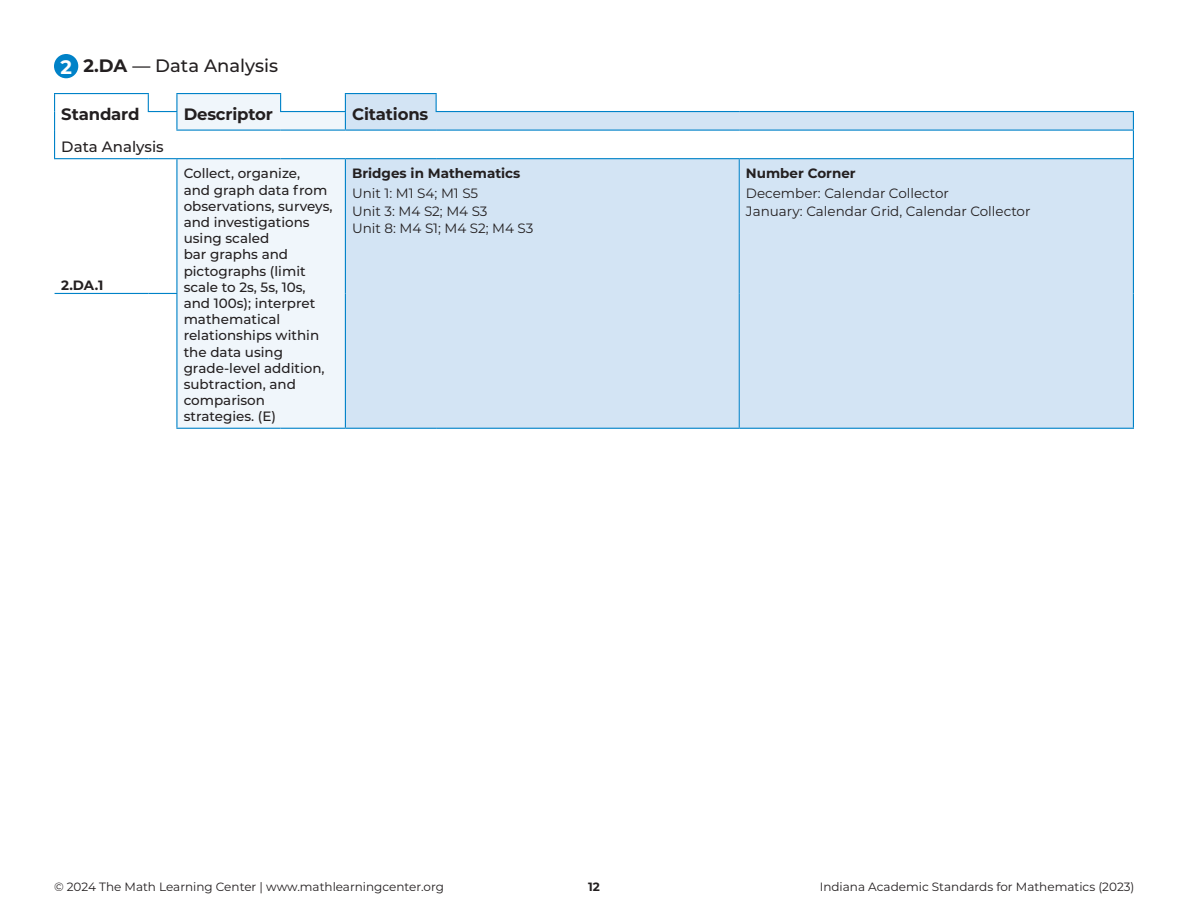
<style>
.page{position:relative;width:1188px;height:918px;background:#fff}
.page>*{position:absolute;margin:0;border:0;box-sizing:border-box;transform-origin:0 0}
.t1{font:700 19.5px "Montserrat";color:#fff}
.t2{font:500 18px "Montserrat";color:#231f20}
.t3{font:700 16.5px "Montserrat";letter-spacing:-.01em;color:#231f20}
.t4{font:500 15px "Montserrat";color:#231f20}
.t5{font:500 13.5px/16.2px "Montserrat";color:#231f20}
.t6{font:13.5px "Montserrat";color:#231f20}
.t7{font:700 13.5px "Montserrat";color:#231f20}
.t8{font:12px "Montserrat";color:#231f20}
.t9{font:700 12px "Montserrat";color:#231f20}
.s1{font-weight:700}
</style>
<div class="page">
<svg style="left:177px;top:94px;width:168px;height:334px;fill:#f0f6fb"></svg>
<svg style="left:346px;top:94px;width:787px;height:334px;background:#d7e7f5"></svg>
<hr style="left:54px;top:93px;width:95px;height:1px;background:#0082c8">
<hr style="left:176px;top:93px;width:105px;height:1px;background:#0082c8">
<svg style="left:280px;top:94px;width:1px;height:17px"></svg>
<hr style="left:345px;top:93px;width:92px;height:1px;background:#0082c8">
<svg style="left:436px;top:94px;width:1px;height:17px"></svg>
<svg style="left:148px;top:94px;width:29px;height:36px"></svg>
<hr style="left:176px;top:130px;width:105px;height:1px;background:#0082c8">
<hr style="left:280px;top:111px;width:66px;height:1px;background:#0082c8">
<hr style="left:281px;top:130px;width:64px;height:1px;background:#0082c8">
<svg style="left:345px;top:94px;width:1px;height:36px"></svg>
<hr style="left:345px;top:130px;width:91px;height:1px;background:#0082c8">
<hr style="left:436px;top:111px;width:303px;height:1px;background:#0082c8">
<hr style="left:739px;top:111px;width:395px;height:1px;background:#0082c8">
<hr style="left:436px;top:130px;width:303px;height:1px;background:#0082c8">
<hr style="left:739px;top:130px;width:395px;height:1px;background:#0082c8">
<svg style="left:54px;top:94px;width:1px;height:64px"></svg>
<svg style="left:1133px;top:112px;width:1px;height:46px"></svg>
<hr style="left:176px;top:159px;width:1px;height:134px;background:#0082c8">
<hr style="left:176px;top:294px;width:1px;height:134px;background:#0082c8">
<hr style="left:345px;top:159px;width:1px;height:134px;background:#0082c8">
<hr style="left:345px;top:293px;width:1px;height:135px;background:#0082c8">
<hr style="left:1133px;top:159px;width:1px;height:134px;background:#0082c8">
<hr style="left:1133px;top:293px;width:1px;height:135px;background:#0082c8">
<hr style="left:176px;top:428px;width:105px;height:1px;background:#0082c8">
<hr style="left:281px;top:428px;width:64px;height:1px;background:#0082c8">
<hr style="left:345px;top:428px;width:91px;height:1px;background:#0082c8">
<hr style="left:436px;top:428px;width:303px;height:1px;background:#0082c8">
<hr style="left:739px;top:428px;width:395px;height:1px;background:#0082c8">
<hr style="left:739px;top:159px;width:1px;height:134px;background:#0082c8">
<hr style="left:739px;top:293px;width:1px;height:135px;background:#0082c8">
<hr style="left:54px;top:158px;width:94px;height:1px;background:#0082c8">
<svg style="left:148px;top:158px;width:29px;height:1px"></svg>
<hr style="left:177px;top:158px;width:104px;height:1px;background:#0082c8">
<hr style="left:281px;top:158px;width:64px;height:1px;background:#0082c8">
<hr style="left:345px;top:158px;width:91px;height:1px;background:#0082c8">
<hr style="left:436px;top:158px;width:303px;height:1px;background:#0082c8">
<hr style="left:739px;top:158px;width:395px;height:1px;background:#0082c8">
<hr style="left:55px;top:293px;width:93px;height:1px;background:#0082c8">
<svg style="left:148px;top:293px;width:29px;height:1px"></svg>
<div style="left:54px;top:54px;width:24px;height:24px;background:#0082c8;border-radius:50%"></div>
<p class="t1" style="left:60px;top:53px;width:13px">2</p>
<p class="t2" style="left:83px;top:53px;width:196px"><span class="s1">2.DA</span> — Data Analysis</p>
<p class="t3" style="left:61px;top:102px;width:80px">Standard</p>
<p class="t3" style="left:184px;top:102px;width:91px">Descriptor</p>
<p class="t3" style="left:352px;top:102px;width:78px">Citations</p>
<p class="t4" style="left:61px;top:136px;width:104px">Data Analysis</p>
<p class="t7" style="left:61px;top:275px;width:44px">2.DA.1</p>
<p class="t5" style="left:184px;top:165px;width:150px">Collect, organize,<br>and graph data from observations, surveys, and investigations using scaled<br>bar graphs and pictographs (limit scale to 2s, 5s, 10s, and 100s); interpret mathematical relationships within the data using grade-level addition, subtraction, and comparison strategies. (E)</p>
<p class="t7" style="left:352px;top:164px;width:170px">Bridges in Mathematics</p>
<p class="t6" style="left:352px;top:184px;width:128px">Unit 1: M1 S4; M1 S5</p>
<p class="t6" style="left:352px;top:202px;width:137px">Unit 3: M4 S2; M4 S3</p>
<p class="t6" style="left:352px;top:219px;width:183px">Unit 8: M4 S1; M4 S2; M4 S3</p>
<p class="t7" style="left:746px;top:164px;width:111px">Number Corner</p>
<p class="t6" style="left:746px;top:184px;width:205px">December: Calendar Collector</p>
<p class="t6" style="left:746px;top:202px;width:286px">January: Calendar Grid, Calendar Collector</p>
<p class="t8" style="left:54px;top:878px;width:391px">© 2024 The Math Learning Center | www.mathlearningcenter.org</p>
<p class="t9" style="left:588px;top:878px;width:13px">12</p>
<p class="t8" style="left:820px;top:878px;width:316px">Indiana Academic Standards for Mathematics (2023)</p>
</div>
